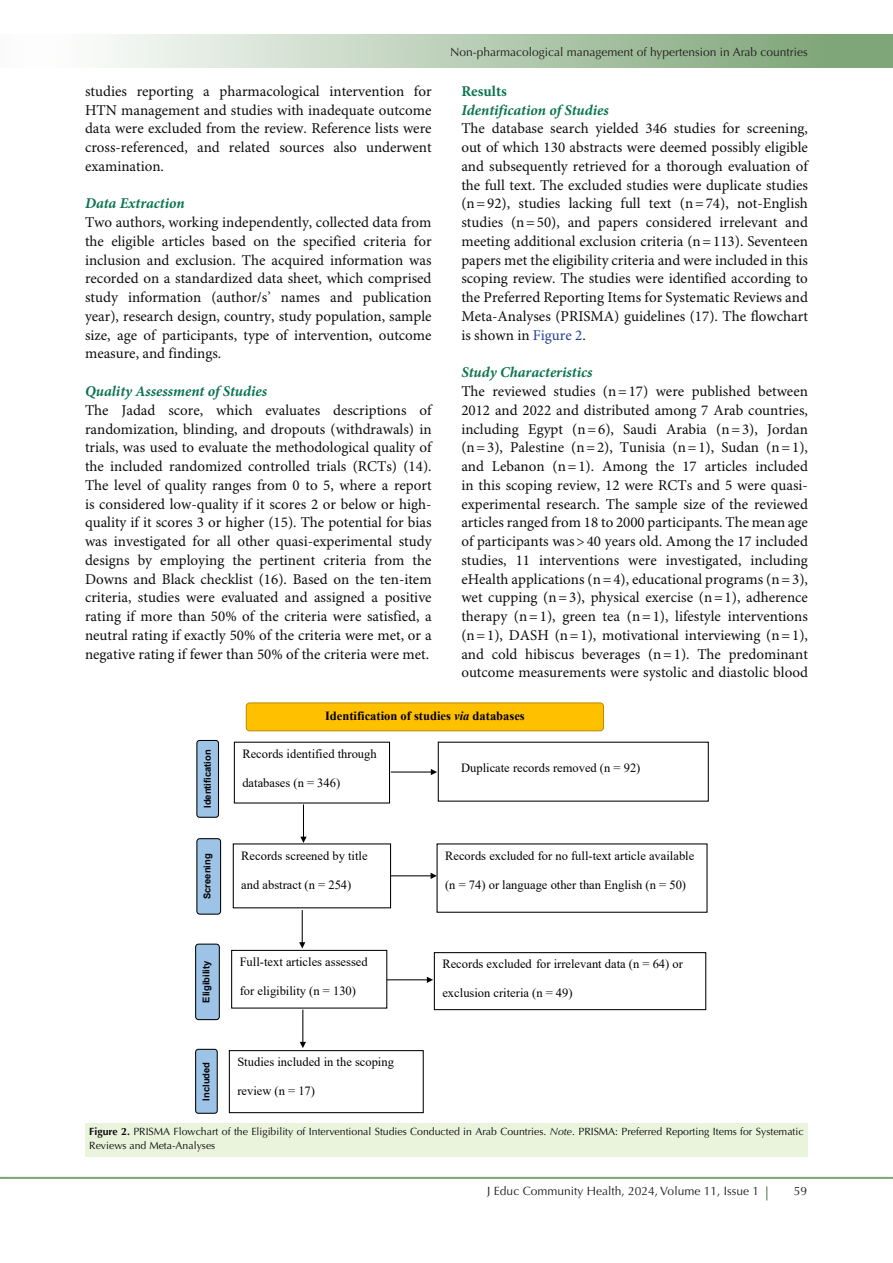
<style>
.page{position:relative;width:893px;height:1263px;background:#fff}
.page>*{position:absolute;margin:0;border:0;box-sizing:border-box;transform-origin:0 0}
.t1{font:15px/18.8px "Minion Pro";color:#0d0d0d;text-align:justify}
.heading_1{font:italic 700 15px "Minion Pro";color:#0b744e}
.heading_1-2{font:700 15px "Minion Pro";color:#0b744e}
.t2{font:12.6px "Times New Roman";color:#000}
.t3{font:700 12.6px "Times New Roman";color:#000}
.t4{font:12px "Optima LT Std";color:#231f20}
.t5{font:10.5px/13.5px "Optima LT Std";color:#0d0d0d}
.t6{font:700 9.45px "Arial";color:#000}
.s1{color:#231f20}
.s2{color:#253f8e}
.s3{font-style:italic}
.s4{font-weight:700}
</style>
<div class="page">
<hr style="left:0;top:1177px;width:893px;height:2px;background:#7fa679">
<div style="left:0;top:35px;width:892px;height:33px;background:linear-gradient(to right,#fff,#77a070)"></div>
<svg style="left:766px;top:1186px;width:1px;height:14px"></svg>
<div style="left:85px;top:1123px;width:723px;height:34px;background:#eaf3dc"></div>
<div style="left:229px;top:1050px;width:195px;height:63px;border:1px solid #000"></div>
<div style="left:434px;top:952px;width:272px;height:58px;border:1px solid #000"></div>
<hr style="left:391px;top:771px;width:41px;height:1px;background:#000">
<svg style="left:431px;top:769px;width:6px;height:6px"></svg>
<hr style="left:391px;top:875px;width:41px;height:1px;background:#000">
<svg style="left:431px;top:873px;width:6px;height:6px"></svg>
<div style="left:246px;top:702px;width:358px;height:29px;background:#ffc000;border:1px solid #bc8c00;border-radius:3px"></div>
<div style="left:196px;top:740px;width:23px;height:78px;background:#9dc3e6;border:1px solid #000;border-radius:3px"></div>
<div style="left:196px;top:838px;width:25px;height:77px;background:#9dc3e6;border:1px solid #000;border-radius:3px"></div>
<hr style="left:303px;top:804px;width:1px;height:34px;background:#000">
<svg style="left:300px;top:837px;width:7px;height:6px"></svg>
<hr style="left:302px;top:910px;width:1px;height:33px;background:#000">
<svg style="left:299px;top:942px;width:6px;height:6px"></svg>
<div style="left:195px;top:1049px;width:23px;height:65px;background:#9dc3e6;border:1px solid #000;border-radius:3px"></div>
<div style="left:231px;top:950px;width:156px;height:58px;border:1px solid #000"></div>
<hr style="left:387px;top:979px;width:41px;height:1px;background:#000">
<svg style="left:427px;top:977px;width:6px;height:6px"></svg>
<div style="left:195px;top:943px;width:25px;height:77px;background:#9dc3e6;border:1px solid #000;border-radius:3px"></div>
<hr style="left:302px;top:1010px;width:1px;height:33px;background:#000">
<svg style="left:300px;top:1042px;width:6px;height:6px"></svg>
<p class="t1" style="left:85px;top:82px;width:348px">studies reporting a pharmacological intervention for HTN management and studies with inadequate outcome data were excluded from the review. Reference lists were cross-referenced, and related sources also underwent examination.</p>
<p class="heading_1" style="left:85px;top:193px;width:101px">Data Extraction</p>
<p class="t1" style="left:85px;top:214px;width:348px">Two authors, working independently, collected data from the eligible articles based on the specified criteria for inclusion and exclusion. The acquired information was recorded on a standardized data sheet, which comprised study information (author/s<span class="s1">’</span> names and publication year), research design, country, study population, sample size, age of participants, type of intervention, outcome measure, and findings.</p>
<p class="heading_1" style="left:85px;top:380px;width:184px">Quality Assessment of Studies</p>
<p class="t1" style="left:85px;top:401px;width:348px">The Jadad score, which evaluates descriptions of randomization, blinding, and dropouts (withdrawals) in trials, was used to evaluate the methodological quality of the included randomized controlled trials (RCTs) (14).<br>The level of quality ranges from 0 to 5, where a report is considered low-quality if it scores 2 or below or high&shy;quality if it scores 3 or higher (15). The potential for bias was investigated for all other quasi-experimental study designs by employing the pertinent criteria from the Downs and Black checklist (16). Based on the ten-item criteria, studies were evaluated and assigned a positive rating if more than 50% of the criteria were satisfied, a neutral rating if exactly 50% of the criteria were met, or a negative rating if fewer than 50% of the criteria were met.</p>
<p class="t4" style="left:450px;top:45px;width:359px">Non-pharmacological management of hypertension in Arab countries</p>
<p class="heading_1-2" style="left:461px;top:81px;width:47px">Results</p>
<p class="heading_1" style="left:461px;top:99px;width:149px">Identification of Studies</p>
<p class="t1" style="left:461px;top:120px;width:348px">The database search yielded 346 studies for screening, out of which 130 abstracts were deemed possibly eligible and subsequently retrieved for a thorough evaluation of the full text. The excluded studies were duplicate studies (n=92), studies lacking full text (n=74), not-English studies (n=50), and papers considered irrelevant and meeting additional exclusion criteria (n=113). Seventeen papers met the eligibility criteria and were included in this scoping review. The studies were identified according to the Preferred Reporting Items for Systematic Reviews and Meta-Analyses (PRISMA) guidelines (17). The flowchart is shown in <span class="s2">Figure 2</span>.</p>
<p class="heading_1" style="left:461px;top:362px;width:133px">Study Characteristics</p>
<p class="t1" style="left:461px;top:382px;width:348px">The reviewed studies (n=17) were published between 2012 and 2022 and distributed among 7 Arab countries, including Egypt (n=6), Saudi Arabia (n=3), Jordan (n=3), Palestine (n=2), Tunisia (n=1), Sudan (n=1), and Lebanon (n=1). Among the 17 articles included in this scoping review, 12 were RCTs and 5 were quasi&shy;experimental research. The sample size of the reviewed articles ranged from 18 to 2000 participants. The mean age of participants was&gt;40 years old. Among the 17 included studies, 11 interventions were investigated, including eHealth applications (n=4), educational programs (n=3), wet cupping (n=3), physical exercise (n=1), adherence therapy (n=1), green tea (n=1), lifestyle interventions (n=1), DASH (n=1), motivational interviewing (n=1), and cold hibiscus beverages (n=1). The predominant outcome measurements were systolic and diastolic blood</p>
<p class="t6" style="left:201px;top:808px;width:60px;rotate:-90deg">Identification</p>
<p class="t6" style="left:201px;top:899px;width:47px;rotate:-90deg">Screening</p>
<p class="t6" style="left:199px;top:1003px;width:43px;rotate:-90deg">Eligibility</p>
<p class="t6" style="left:199px;top:1100px;width:40px;rotate:-90deg">Included</p>
<p class="t3" style="left:325px;top:707px;width:201px">Identification of studies <span class="s3">via</span> databases</p>
<p class="t2" style="left:242px;top:745px;width:136px">Records identified through</p>
<p class="t2" style="left:242px;top:774px;width:99px">databases (n = 346)</p>
<p class="t2" style="left:241px;top:847px;width:128px">Records screened by title</p>
<p class="t2" style="left:241px;top:875px;width:112px">and abstract (n = 254)</p>
<p class="t2" style="left:240px;top:953px;width:130px">Full-text articles assessed</p>
<p class="t2" style="left:240px;top:982px;width:118px">for eligibility (n = 130)</p>
<p class="t2" style="left:237px;top:1053px;width:158px">Studies included in the scoping</p>
<p class="t2" style="left:237px;top:1082px;width:79px">review (n = 17)</p>
<p class="t2" style="left:461px;top:759px;width:181px">Duplicate records removed (n = 92)</p>
<p class="t2" style="left:445px;top:847px;width:251px">Records excluded for no full-text article available</p>
<p class="t2" style="left:445px;top:875px;width:242px">(n = 74) or language other than English (n = 50)</p>
<p class="t2" style="left:442px;top:955px;width:242px">Records excluded for irrelevant data (n = 64) or</p>
<p class="t2" style="left:442px;top:984px;width:132px">exclusion criteria (n = 49)</p>
<p class="t5" style="left:89px;top:1125px;width:716px"><span class="s4">Figure 2.</span> PRISMA Flowchart of the Eligibility of Interventional Studies Conducted in Arab Countries. <span class="s3">Note</span>. PRISMA: Preferred Reporting Items for Systematic<br>Reviews and Meta-Analyses</p>
<p class="t4" style="left:487px;top:1184px;width:273px">J Educ Community Health, 2024, Volume 11, Issue 1</p>
<p class="t4" style="left:794px;top:1184px;width:15px">59</p>
</div>
